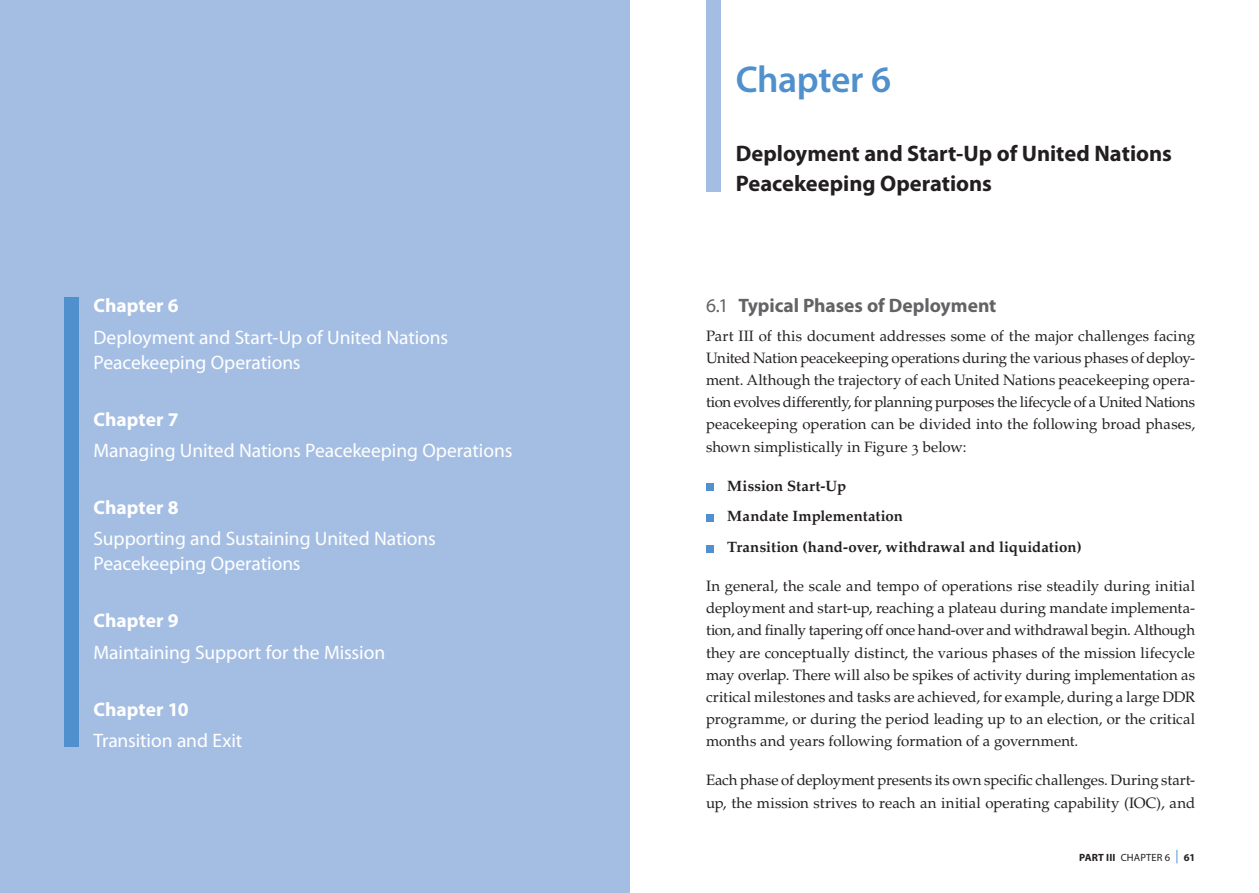
<style>
.page{position:relative;width:1259px;height:893px;background:#fff}
.page>*{position:absolute;margin:0;border:0;box-sizing:border-box;transform-origin:0 0}
.t1{font:600 37.5px "Myriad Pro";letter-spacing:-.01em;color:#5090cc}
.t2{font:700 22.5px/30px "Myriad Pro";letter-spacing:-.005em;color:#231f20}
.t3{font:19.5px/25px "Myriad Pro";letter-spacing:-.005em;color:#fff}
.t4{font:700 19.5px "Myriad Pro";color:#fff}
.t5{font:700 19.5px "Myriad Pro";color:#636366}
.t6{font:15px/22.2px "Palatino";color:#231f20;text-align:justify}
.t7{font:700 15px/30.6px "Palatino";color:#231f20}
.t8{font:700 10.5px "Myriad Pro";letter-spacing:.015em;color:#231f20}
.s1{font-weight:400}
.s2{font-family:"Palatino SC"}
.s3{font-weight:400;font-size:13.5px;color:#5090cc}
</style>
<div class="page">
<div style="left:706px;top:484px;width:7px;height:7px;background:#5090cc"></div>
<div style="left:706px;top:514px;width:7px;height:7px;background:#5090cc"></div>
<div style="left:706px;top:545px;width:7px;height:7px;background:#5090cc"></div>
<div style="left:0;top:0;width:629px;height:893px;background:#a4bee3"></div>
<div style="left:64px;top:298px;width:15px;height:449px;background:#5090cc"></div>
<div style="left:706px;top:0;width:15px;height:191px;background:#a4bee3"></div>
<h3 class="t4" style="left:94px;top:295px;width:87px">Chapter 6</h3>
<h3 class="t3" style="left:94px;top:325px;width:356px">Deployment and Start-Up of United Nations<br>Peacekeeping Operations</h3>
<h3 class="t4" style="left:94px;top:408px;width:87px">Chapter 7</h3>
<h3 class="t3" style="left:94px;top:438px;width:420px">Managing United Nations Peacekeeping Operations</h3>
<h3 class="t4" style="left:94px;top:496px;width:87px">Chapter 8</h3>
<h3 class="t3" style="left:94px;top:527px;width:344px">Supporting and Sustaining United Nations<br>Peacekeeping Operations</h3>
<h3 class="t4" style="left:94px;top:610px;width:87px">Chapter 9</h3>
<h3 class="t3" style="left:94px;top:640px;width:293px">Maintaining Support for the Mission</h3>
<h3 class="t4" style="left:94px;top:698px;width:96px">Chapter 10</h3>
<h3 class="t3" style="left:94px;top:728px;width:150px">Transition and Exit</h3>
<h1 class="t1" style="left:736px;top:59px;width:157px">Chapter 6</h1>
<h2 class="t2" style="left:736px;top:139px;width:437px">Deployment and Start-Up of United Nations<br>Peacekeeping Operations</h2>
<h3 class="t5" style="left:706px;top:295px;width:292px"><span class="s1">6.1</span> Typical Phases of Deployment</h3>
<p class="t6" style="left:706px;top:325px;width:490px">Part III of this document addresses some of the major challenges facing United Nation peacekeeping operations during the various phases of deploy&shy;ment. Although the trajectory of each United Nations peacekeeping opera&shy;tion evolves differently, for planning purposes the lifecycle of a United Nations peacekeeping operation can be divided into the following broad phases, shown simplistically in Figure <span class="s2">3</span> below:</p>
<p class="t7" style="left:727px;top:470px;width:356px">Mission Start-Up<br>Mandate Implementation<br>Transition (hand-over, withdrawal and liquidation)</p>
<p class="t6" style="left:706px;top:575px;width:490px">In general, the scale and tempo of operations rise steadily during initial deployment and start-up, reaching a plateau during mandate implementa&shy;tion, and finally tapering off once hand-over and withdrawal begin. Although they are conceptually distinct, the various phases of the mission lifecycle may overlap. There will also be spikes of activity during implementation as critical milestones and tasks are achieved, for example, during a large DDR programme, or during the period leading up to an election, or the critical months and years following formation of a government.</p>
<p class="t6" style="left:706px;top:769px;width:490px">Each phase of deployment presents its own specific challenges. During start&shy;up, the mission strives to reach an initial operating capability (IOC), and</p>
<p class="t8" style="left:1079px;top:851px;width:118px">PART III <span class="s1">CHAPTER 6</span> <span class="s3">|</span> 61</p>
</div>
